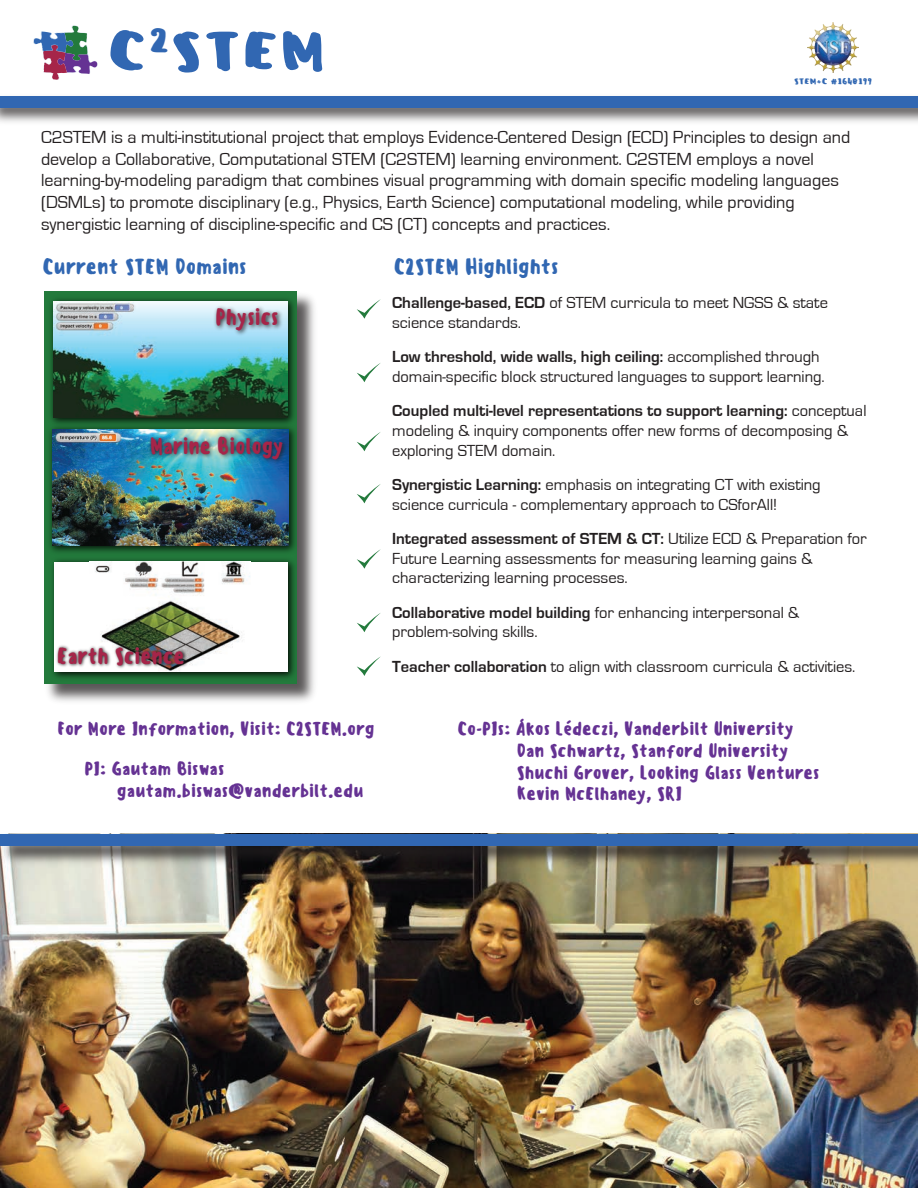
<style>
.page{position:relative;width:918px;height:1188px;background:#fff}
.page>*{position:absolute;margin:0;border:0;box-sizing:border-box;transform-origin:0 0}
.t1{font:500 51px "Sensei";color:#3167b2;scale:1.47 1}
.t2{font:500 30.6px "Sensei";color:#3167b2;scale:1.47 1}
.t3{font:500 22.8px "Sensei";color:#a62549;scale:.91 1}
.t4{font:500 22.5px "Sensei";color:#a62549;scale:.92 1}
.t5{font:500 21px "Sensei";color:#3167b2}
.t6{font:18px/21.6px "Eurostile";color:#231f20}
.t7{font:500 18px/21.6px "Sensei";color:#653293}
.t8{font:16.5px/19.8px "Eurostile";color:#231f20}
.t9{font:500 7.65px "Sensei";color:#3167b2;scale:1.4 1}
.s1{font-weight:700}
</style>
<div class="page">
<img style="left:47px;top:295px;width:268px;height:407px">
<img style="left:47px;top:558px;width:253px;height:125px">
<div style="left:55px;top:562px;width:233px;height:109px;background:#fff"></div>
<img style="left:95px;top:562px;width:155px;height:103px">
<svg style="left:33px;top:25px;width:65px;height:55px"></svg>
<div style="left:0;top:96px;width:918px;height:12px;background:#3167b2"></div>
<img style="left:46px;top:294px;width:254px;height:128px">
<img style="left:53px;top:301px;width:235px;height:116px">
<img style="left:45px;top:422px;width:256px;height:136px">
<img style="left:52px;top:430px;width:237px;height:116px">
<img style="left:167px;top:300px;width:119px;height:39px">
<img style="left:127px;top:429px;width:165px;height:39px">
<img style="left:54px;top:641px;width:138px;height:35px">
<img style="left:0;top:869px;width:918px;height:319px">
<img style="left:0;top:833px;width:918px;height:36px">
<div style="left:0;top:834px;width:918px;height:12px;background:#3167b2"></div>
<svg style="left:357px;top:299px;width:24px;height:20px"></svg>
<svg style="left:357px;top:363px;width:24px;height:19px"></svg>
<svg style="left:357px;top:432px;width:24px;height:19px"></svg>
<svg style="left:357px;top:484px;width:24px;height:19px"></svg>
<svg style="left:357px;top:549px;width:24px;height:20px"></svg>
<svg style="left:357px;top:613px;width:24px;height:19px"></svg>
<svg style="left:357px;top:656px;width:24px;height:20px"></svg>
<img style="left:808px;top:22px;width:51px;height:51px">
<h2 class="t2" style="left:149px;top:20px;width:16px">2</h2>
<h1 class="t1" style="left:107px;top:17px;width:151px">C STEM</h1>
<p class="t9" style="left:794px;top:76px;width:57px">STEM+C #1640199</p>
<p class="t6" style="left:41px;top:127px;width:811px">C2STEM is a multi-institutional project that employs Evidence-Centered Design (ECD) Principles to design and develop a Collaborative, Computational STEM (C2STEM) learning environment. C2STEM employs a novel learning-by-modeling paradigm that combines visual programming with domain specific modeling languages (DSMLs) to promote disciplinary (e.g., Physics, Earth Science) computational modeling, while providing synergistic learning of discipline-specific and CS (CT) concepts and practices.</p>
<p class="t5" style="left:43px;top:253px;width:206px">Current STEM Domains</p>
<p class="t5" style="left:394px;top:252px;width:166px">C2STEM Highlights</p>
<p class="t8" style="left:392px;top:293px;width:437px"><span class="s1">Challenge-based, ECD</span> of STEM curricula to meet NGSS &amp; state science standards.</p>
<p class="t8" style="left:392px;top:347px;width:434px"><span class="s1">Low threshold, wide walls, high ceiling:</span> accomplished through domain-specific block structured languages to support learning.</p>
<p class="t8" style="left:392px;top:401px;width:476px"><span class="s1">Coupled multi-level representations to support learning:</span> conceptual modeling &amp; inquiry components offer new forms of decomposing &amp; exploring STEM domain.</p>
<p class="t8" style="left:392px;top:475px;width:430px"><span class="s1">Synergistic Learning:</span> emphasis on integrating CT with existing science curricula - complementary approach to CSforAll!</p>
<p class="t8" style="left:392px;top:529px;width:476px"><span class="s1">Integrated assessment of STEM &amp; CT:</span> Utilize ECD &amp; Preparation for<br>Future Learning assessments for measuring learning gains &amp; characterizing learning processes.</p>
<p class="t8" style="left:392px;top:603px;width:409px"><span class="s1">Collaborative model building</span> for enhancing interpersonal &amp; problem-solving skills.</p>
<p class="t8" style="left:392px;top:657px;width:465px"><span class="s1">Teacher collaboration</span> to align with classroom curricula &amp; activities.</p>
<h3 class="t3" style="left:215px;top:301px;width:71px">Physics</h3>
<h3 class="t4" style="left:150px;top:431px;width:147px">Marine Biology</h3>
<h3 class="t4" style="left:57px;top:640px;width:140px">Earth Science</h3>
<p class="t7" style="left:85px;top:709px;width:292px;line-height:39.6px;text-indent:-27px">For More Information, Visit: C2STEM.org<br>PI: Gautam Biswas</p>
<p class="t7" style="left:117px;top:779px;width:248px">gautam.biswas@vanderbilt.edu</p>
<p class="t7" style="left:517px;top:718px;width:304px;text-indent:-59px">Co-PIs: Ákos Lédeczi, Vanderbilt University Dan Schwartz, Stanford University Shuchi Grover, Looking Glass Ventures Kevin McElhaney, SRI</p>
</div>
